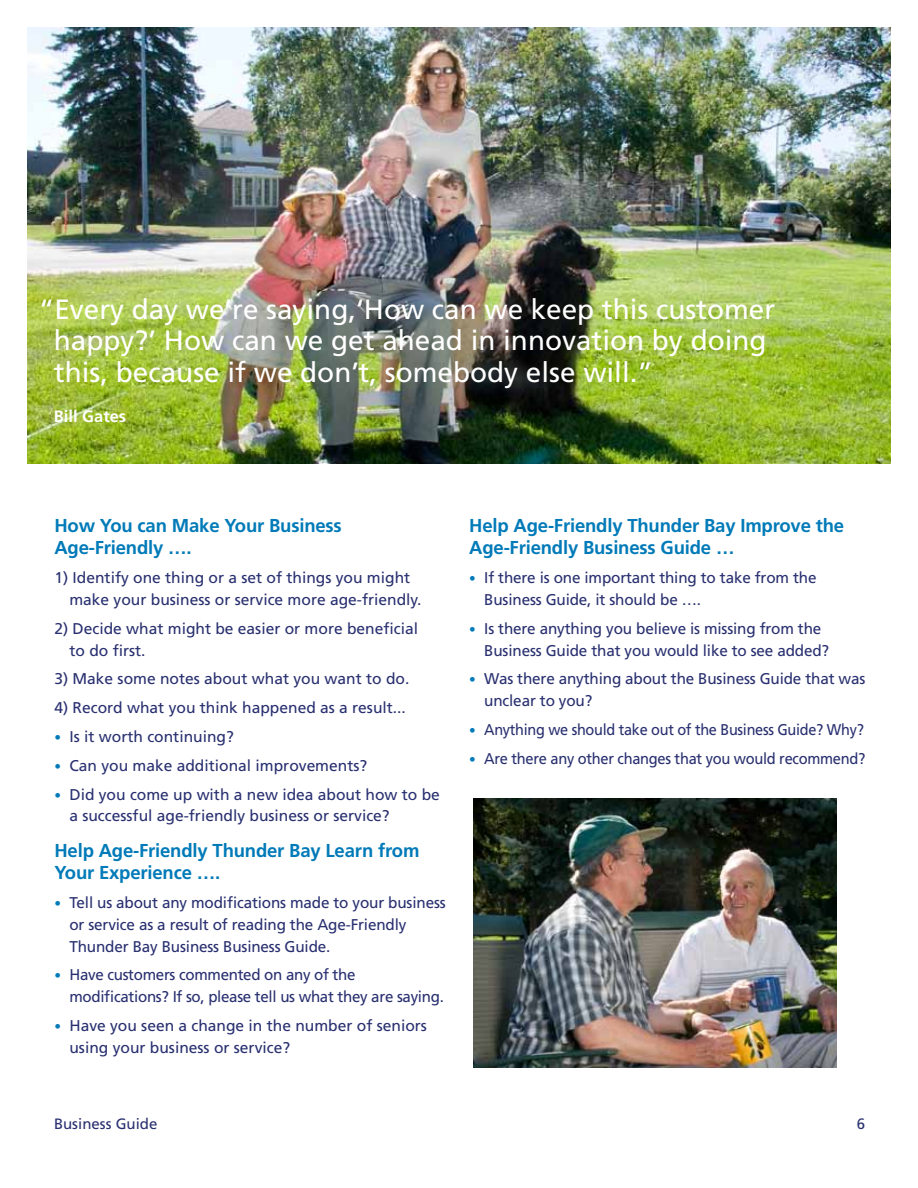
<style>
.page{position:relative;width:918px;height:1188px;background:#fff}
.page>*{position:absolute;margin:0;border:0;box-sizing:border-box;transform-origin:0 0}
.t1{font:27.9px/31.3px "Frutiger LT Std";color:#fff}
.t2{font:700 18.75px/21.8px "Frutiger LT Std";letter-spacing:-.01em;color:#007ab8}
.t3{font:700 16.5px "Frutiger LT Std";color:#fff}
.t4{font:15.6px/21.8px "Frutiger LT Std";letter-spacing:-.01em;color:#293070}
.t5{font:15.6px "Frutiger LT Std";letter-spacing:-.01em;color:#293070;scale:.93 1}
.t6{font:15.6px "Frutiger LT Std";letter-spacing:-.01em;color:#293070;scale:.94 1}
.t7{font:15px "Frutiger LT Std";color:#293070}
.s1{font-size:13.5px;color:#007ab8}
</style>
<div class="page">
<img style="left:27px;top:27px;width:864px;height:437px">
<img style="left:473px;top:798px;width:364px;height:270px">
<h1 class="t1" style="left:54px;top:294px;width:723px;text-indent:-15px">“Every day we’re saying,‘How can we keep this customer happy?’ How can we get ahead in innovation by doing this, because if we don’t, somebody else will.”</h1>
<p class="t3" style="left:54px;top:407px;width:74px">Bill Gates</p>
<p class="t2" style="left:54px;top:515px;width:289px">How You can Make Your Business<br>Age-Friendly ….</p>
<p class="t4" style="left:69px;top:567px;width:354px;text-indent:-15px">1) Identify one thing or a set of things you might make your business or service more age-friendly.</p>
<p class="t4" style="left:69px;top:617px;width:350px;text-indent:-15px">2) Decide what might be easier or more beneficial to do first.</p>
<p class="t4" style="left:54px;top:668px;width:356px">3) Make some notes about what you want to do.</p>
<p class="t4" style="left:54px;top:697px;width:353px">4) Record what you think happened as a result...</p>
<p class="t4" style="left:54px;top:726px;width:181px"><span class="s1">•</span> Is it worth continuing?</p>
<p class="t4" style="left:54px;top:755px;width:314px"><span class="s1">•</span> Can you make additional improvements?</p>
<p class="t4" style="left:69px;top:783px;width:372px;text-indent:-15px"><span class="s1">•</span> Did you come up with a new idea about how to be a successful age-friendly business or service?</p>
<p class="t2" style="left:54px;top:840px;width:367px">Help Age-Friendly Thunder Bay Learn from<br>Your Experience ….</p>
<p class="t4" style="left:69px;top:892px;width:378px;text-indent:-15px"><span class="s1">•</span> Tell us about any modifications made to your business or service as a result of reading the Age-Friendly<br>Thunder Bay Business Business Guide.</p>
<p class="t4" style="left:69px;top:964px;width:376px;text-indent:-15px"><span class="s1">•</span> Have customers commented on any of the modifications? If so, please tell us what they are saying.</p>
<p class="t4" style="left:69px;top:1015px;width:359px;text-indent:-15px"><span class="s1">•</span> Have you seen a change in the number of seniors using your business or service?</p>
<p class="t2" style="left:469px;top:515px;width:376px">Help Age-Friendly Thunder Bay Improve the<br>Age-Friendly Business Guide …</p>
<p class="t4" style="left:484px;top:567px;width:334px;text-indent:-15px"><span class="s1">•</span> If there is one important thing to take from the<br>Business Guide, it should be ….</p>
<p class="t4" style="left:484px;top:617px;width:346px;text-indent:-15px"><span class="s1">•</span> Is there anything you believe is missing from the<br>Business Guide that you would like to see added?</p>
<p class="t4" style="left:484px;top:668px;width:383px;text-indent:-15px"><span class="s1">•</span> Was there anything about the Business Guide that was unclear to you?</p>
<p class="t5" style="left:469px;top:720px;width:426px"><span class="s1">•</span> Anything we should take out of the Business Guide? Why?</p>
<p class="t6" style="left:469px;top:749px;width:423px"><span class="s1">•</span> Are there any other changes that you would recommend?</p>
<p class="t7" style="left:54px;top:1115px;width:105px">Business Guide</p>
<p class="t7" style="left:857px;top:1115px;width:10px">6</p>
</div>
